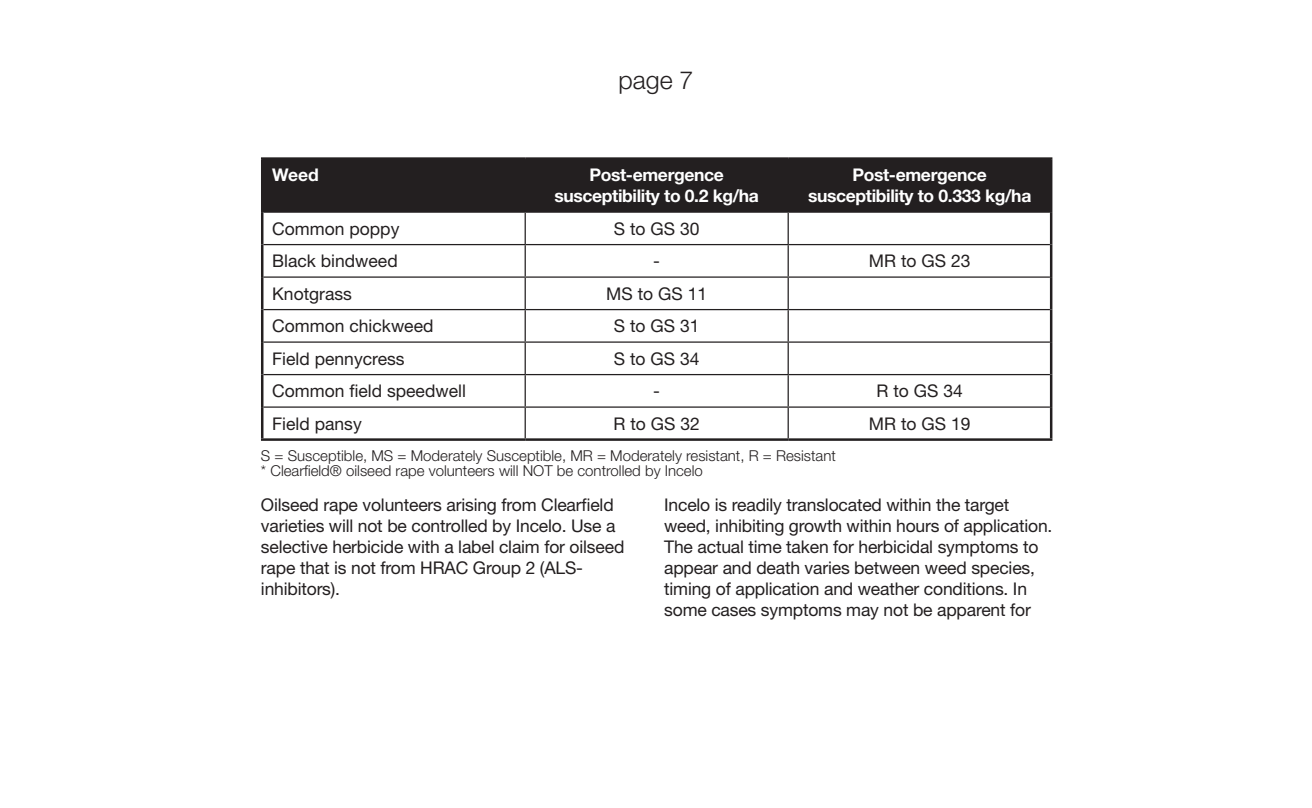
<style>
.page{position:relative;width:1312px;height:808px;background:#fff}
.page>*{position:absolute;margin:0;border:0;box-sizing:border-box;transform-origin:0 0}
.t1{font:300 25px "Helvetica Neue LT Std";color:#231f20}
.t2{font:17.5px/21px "Helvetica Neue LT Std";letter-spacing:-.01em;color:#231f20}
.t3{font:700 17.5px/21px "Helvetica Neue LT Std";letter-spacing:-.02em;color:#fff;text-align:center}
.t4{font:300 15px/15px "Helvetica Neue LT Std";color:#231f20}
</style>
<div class="page">
<div style="left:263px;top:160px;width:786px;height:51px;background:#231f20"></div>
<hr style="left:261px;top:157px;width:264px;height:3px;background:#231f20">
<hr style="left:261px;top:160px;width:2px;height:52px;background:#231f20">
<hr style="left:525px;top:157px;width:263px;height:3px;background:#231f20">
<hr style="left:788px;top:157px;width:264px;height:3px;background:#231f20">
<hr style="left:1049px;top:160px;width:3px;height:52px;background:#231f20">
<hr style="left:524px;top:160px;width:1px;height:51px;background:#231f20">
<hr style="left:787px;top:160px;width:1px;height:51px;background:#231f20">
<hr style="left:263px;top:211px;width:262px;height:2px;background:#231f20">
<hr style="left:525px;top:211px;width:263px;height:2px;background:#231f20">
<hr style="left:788px;top:211px;width:261px;height:2px;background:#231f20">
<hr style="left:261px;top:212px;width:2px;height:33px;background:#231f20">
<hr style="left:1049px;top:212px;width:3px;height:33px;background:#231f20">
<hr style="left:261px;top:245px;width:2px;height:32px;background:#231f20">
<hr style="left:1049px;top:245px;width:3px;height:32px;background:#231f20">
<hr style="left:261px;top:277px;width:2px;height:33px;background:#231f20">
<hr style="left:1049px;top:277px;width:3px;height:33px;background:#231f20">
<hr style="left:261px;top:310px;width:2px;height:32px;background:#231f20">
<hr style="left:1049px;top:310px;width:3px;height:32px;background:#231f20">
<hr style="left:261px;top:342px;width:2px;height:33px;background:#231f20">
<hr style="left:1049px;top:342px;width:3px;height:33px;background:#231f20">
<hr style="left:261px;top:375px;width:2px;height:32px;background:#231f20">
<hr style="left:1049px;top:375px;width:3px;height:32px;background:#231f20">
<hr style="left:261px;top:407px;width:2px;height:31px;background:#231f20">
<hr style="left:1049px;top:407px;width:3px;height:31px;background:#231f20">
<hr style="left:261px;top:438px;width:264px;height:3px;background:#231f20">
<hr style="left:525px;top:438px;width:263px;height:3px;background:#231f20">
<hr style="left:788px;top:438px;width:264px;height:3px;background:#231f20">
<hr style="left:524px;top:213px;width:1px;height:31px;background:#231f20">
<hr style="left:787px;top:213px;width:1px;height:31px;background:#231f20">
<hr style="left:263px;top:244px;width:262px;height:1px;background:#231f20">
<hr style="left:525px;top:244px;width:263px;height:1px;background:#231f20">
<hr style="left:524px;top:245px;width:1px;height:31px;background:#231f20">
<hr style="left:788px;top:244px;width:261px;height:1px;background:#231f20">
<hr style="left:787px;top:245px;width:1px;height:31px;background:#231f20">
<hr style="left:263px;top:276px;width:262px;height:2px;background:#231f20">
<hr style="left:525px;top:276px;width:263px;height:2px;background:#231f20">
<hr style="left:524px;top:278px;width:1px;height:31px;background:#231f20">
<hr style="left:788px;top:276px;width:261px;height:2px;background:#231f20">
<hr style="left:787px;top:278px;width:1px;height:31px;background:#231f20">
<hr style="left:263px;top:309px;width:262px;height:1px;background:#231f20">
<hr style="left:525px;top:309px;width:263px;height:1px;background:#231f20">
<hr style="left:524px;top:310px;width:1px;height:31px;background:#231f20">
<hr style="left:788px;top:309px;width:261px;height:1px;background:#231f20">
<hr style="left:787px;top:310px;width:1px;height:31px;background:#231f20">
<hr style="left:263px;top:341px;width:262px;height:2px;background:#231f20">
<hr style="left:525px;top:341px;width:263px;height:2px;background:#231f20">
<hr style="left:524px;top:343px;width:1px;height:31px;background:#231f20">
<hr style="left:788px;top:341px;width:261px;height:2px;background:#231f20">
<hr style="left:787px;top:343px;width:1px;height:31px;background:#231f20">
<hr style="left:263px;top:374px;width:262px;height:1px;background:#231f20">
<hr style="left:525px;top:374px;width:263px;height:1px;background:#231f20">
<hr style="left:524px;top:375px;width:1px;height:31px;background:#231f20">
<hr style="left:788px;top:374px;width:261px;height:1px;background:#231f20">
<hr style="left:787px;top:375px;width:1px;height:31px;background:#231f20">
<hr style="left:263px;top:406px;width:262px;height:2px;background:#231f20">
<hr style="left:525px;top:406px;width:263px;height:2px;background:#231f20">
<hr style="left:524px;top:408px;width:1px;height:30px;background:#231f20">
<hr style="left:788px;top:406px;width:261px;height:2px;background:#231f20">
<hr style="left:787px;top:408px;width:1px;height:30px;background:#231f20">
<h1 class="t1" style="left:618px;top:65px;width:77px">page 7</h1>
<p class="t3" style="left:272px;top:164px;width:48px">Weed</p>
<p class="t3" style="left:554px;top:164px;width:206px">Post-emergence susceptibility to 0.2 kg/ha</p>
<p class="t3" style="left:807px;top:164px;width:225px">Post-emergence susceptibility to 0.333 kg/ha</p>
<p class="t2" style="left:272px;top:218px;width:129px">Common poppy</p>
<p class="t2" style="left:613px;top:218px;width:87px">S to GS 30</p>
<p class="t2" style="left:272px;top:250px;width:127px">Black bindweed</p>
<p class="t2" style="left:653px;top:250px;width:8px">-</p>
<p class="t2" style="left:868px;top:250px;width:103px">MR to GS 23</p>
<p class="t2" style="left:272px;top:283px;width:81px">Knotgrass</p>
<p class="t2" style="left:606px;top:283px;width:102px">MS to GS 11</p>
<p class="t2" style="left:272px;top:315px;width:163px">Common chickweed</p>
<p class="t2" style="left:613px;top:315px;width:87px">S to GS 31</p>
<p class="t2" style="left:272px;top:348px;width:134px">Field pennycress</p>
<p class="t2" style="left:613px;top:348px;width:87px">S to GS 34</p>
<p class="t2" style="left:272px;top:380px;width:195px">Common field speedwell</p>
<p class="t2" style="left:653px;top:380px;width:8px">-</p>
<p class="t2" style="left:876px;top:380px;width:88px">R to GS 34</p>
<p class="t2" style="left:272px;top:413px;width:91px">Field pansy</p>
<p class="t2" style="left:613px;top:413px;width:88px">R to GS 32</p>
<p class="t2" style="left:868px;top:413px;width:103px">MR to GS 19</p>
<p class="t4" style="left:261px;top:448px;width:576px">S = Susceptible, MS = Moderately Susceptible, MR = Moderately resistant, R = Resistant * Clearfield® oilseed rape volunteers will NOT be controlled by Incelo</p>
<p class="t2" style="left:261px;top:494px;width:365px">Oilseed rape volunteers arising from Clearfield varieties will not be controlled by Incelo. Use a selective herbicide with a label claim for oilseed rape that is not from HRAC Group 2 (ALS&shy;inhibitors).</p>
<p class="t2" style="left:664px;top:494px;width:389px">Incelo is readily translocated within the target weed, inhibiting growth within hours of application.<br>The actual time taken for herbicidal symptoms to appear and death varies between weed species, timing of application and weather conditions. In some cases symptoms may not be apparent for</p>
</div>
